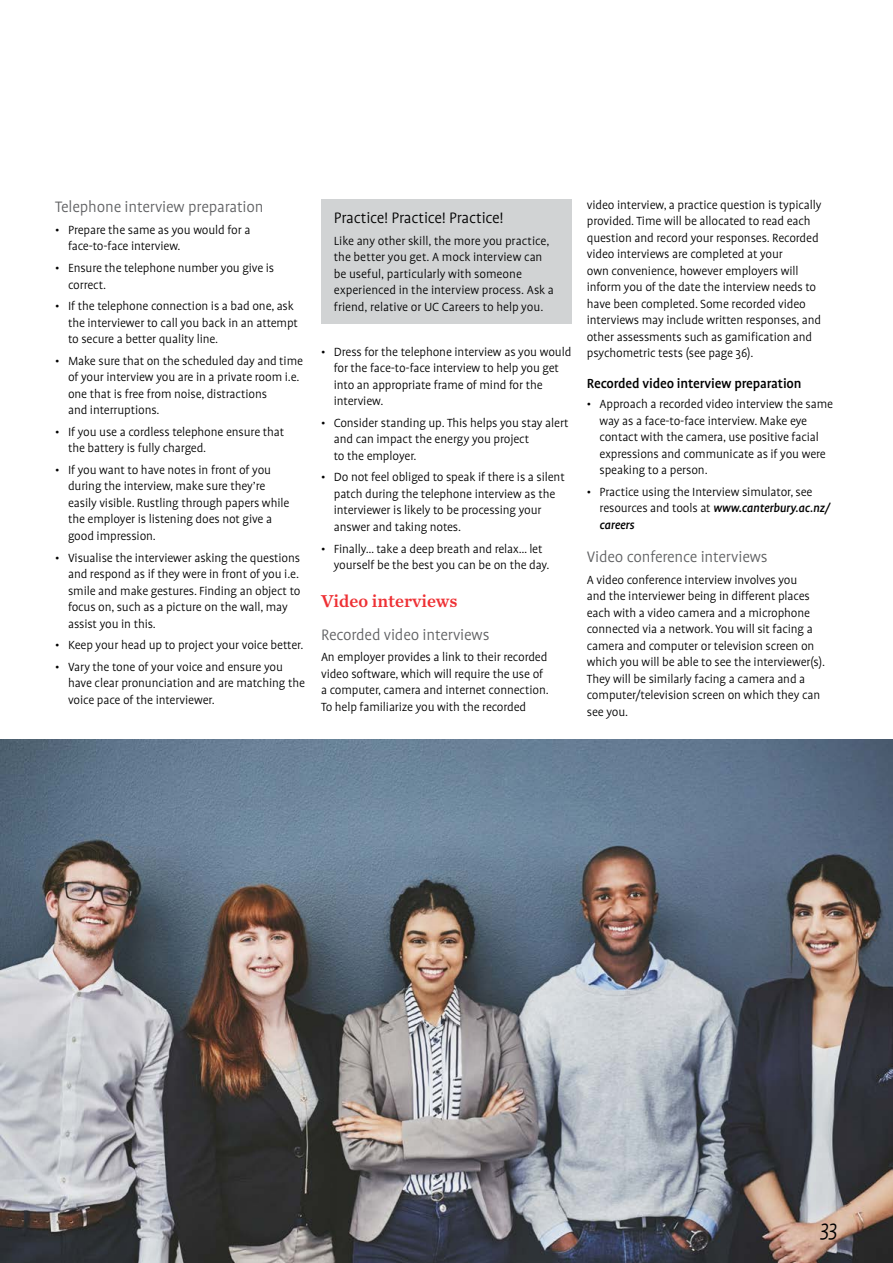
<style>
.page{position:relative;width:893px;height:1263px;background:#fff}
.page>*{position:absolute;margin:0;border:0;box-sizing:border-box;transform-origin:0 0}
.t1{font:italic 300 24px "Profile Pro";color:#000}
.t2{font:18px "Chronicle Text G2 Semi";color:#ee3135}
.t3{font:300 17.25px "Profile Pro";letter-spacing:-.01em;color:#5f6062}
.t4{font:300 17.25px "Profile Pro";letter-spacing:-.01em;color:#000}
.t5{font:500 15px "Profile Pro";letter-spacing:-.01em;color:#000}
.t6{font:300 13.5px/16.5px "Profile Pro";letter-spacing:-.01em;color:#000}
.s1{font-weight:500;font-style:italic}
</style>
<div class="page">
<img style="left:0;top:740px;width:893px;height:523px">
<div style="left:321px;top:200px;width:251px;height:124px;background:#d1d3d4"></div>
<p class="t3" style="left:55px;top:198px;width:210px">Telephone interview preparation</p>
<p class="t6" style="left:68px;top:222px;width:184px;text-indent:-13px">• Prepare the same as you would for a face-to-face interview.</p>
<p class="t6" style="left:68px;top:260px;width:208px;text-indent:-13px">• Ensure the telephone number you give is correct.</p>
<p class="t6" style="left:68px;top:298px;width:231px;text-indent:-13px">• If the telephone connection is a bad one, ask the interviewer to call you back in an attempt to secure a better quality line.</p>
<p class="t6" style="left:68px;top:353px;width:237px;text-indent:-13px">• Make sure that on the scheduled day and time of your interview you are in a private room i.e. one that is free from noise, distractions<br>and interruptions.</p>
<p class="t6" style="left:68px;top:424px;width:218px;text-indent:-13px">• If you use a cordless telephone ensure that the battery is fully charged.</p>
<p class="t6" style="left:68px;top:462px;width:223px;text-indent:-13px">• If you want to have notes in front of you during the interview, make sure they’re easily visible. Rustling through papers while the employer is listening does not give a good impression.</p>
<p class="t6" style="left:68px;top:550px;width:234px;text-indent:-13px">• Visualise the interviewer asking the questions and respond as if they were in front of you i.e. smile and make gestures. Finding an object to focus on, such as a picture on the wall, may assist you in this.</p>
<p class="t6" style="left:55px;top:637px;width:250px">• Keep your head up to project your voice better.</p>
<p class="t6" style="left:68px;top:659px;width:238px;text-indent:-13px">• Vary the tone of your voice and ensure you have clear pronunciation and are matching the voice pace of the interviewer.</p>
<p class="t4" style="left:334px;top:209px;width:171px">Practice! Practice! Practice!</p>
<p class="t6" style="left:334px;top:233px;width:222px">Like any other skill, the more you practice, the better you get. A mock interview can be useful, particularly with someone experienced in the interview process. Ask a friend, relative or UC Careers to help you.</p>
<p class="t6" style="left:334px;top:344px;width:239px;text-indent:-13px">• Dress for the telephone interview as you would for the face-to-face interview to help you get into an appropriate frame of mind for the interview.</p>
<p class="t6" style="left:334px;top:415px;width:236px;text-indent:-13px">• Consider standing up. This helps you stay alert and can impact the energy you project<br>to the employer.</p>
<p class="t6" style="left:334px;top:470px;width:232px;text-indent:-13px">• Do not feel obliged to speak if there is a silent patch during the telephone interview as the interviewer is likely to be processing your answer and taking notes.</p>
<p class="t6" style="left:334px;top:541px;width:217px;text-indent:-13px">• Finally… take a deep breath and relax… let yourself be the best you can be on the day.</p>
<h2 class="t2" style="left:321px;top:586px;width:138px">Video interviews</h2>
<p class="t3" style="left:321px;top:625px;width:170px">Recorded video interviews</p>
<p class="t6" style="left:321px;top:649px;width:229px">An employer provides a link to their recorded video software, which will require the use of a computer, camera and internet connection.<br>To help familiarize you with the recorded</p>
<p class="t6" style="left:587px;top:197px;width:236px">video interview, a practice question is typically provided. Time will be allocated to read each question and record your responses. Recorded video interviews are completed at your<br>own convenience, however employers will inform you of the date the interview needs to have been completed. Some recorded video interviews may include written responses, and other assessments such as gamification and psychometric tests (see page 36).</p>
<p class="t5" style="left:587px;top:374px;width:216px">Recorded video interview preparation</p>
<p class="t6" style="left:600px;top:396px;width:235px;text-indent:-13px">• Approach a recorded video interview the same way as a face-to-face interview. Make eye contact with the camera, use positive facial expressions and communicate as if you were speaking to a person.</p>
<p class="t6" style="left:600px;top:484px;width:232px;text-indent:-13px">• Practice using the Interview simulator, see resources and tools at <span class="s1">www.canterbury.ac.nz/ careers</span></p>
<p class="t3" style="left:587px;top:547px;width:182px">Video conference interviews</p>
<p class="t6" style="left:587px;top:572px;width:240px">A video conference interview involves you<br>and the interviewer being in different places each with a video camera and a microphone connected via a network. You will sit facing a camera and computer or television screen on which you will be able to see the interviewer(s).<br>They will be similarly facing a camera and a computer/television screen on which they can see you.</p>
<h1 class="t1" style="left:820px;top:1215px;width:19px">33</h1>
</div>
